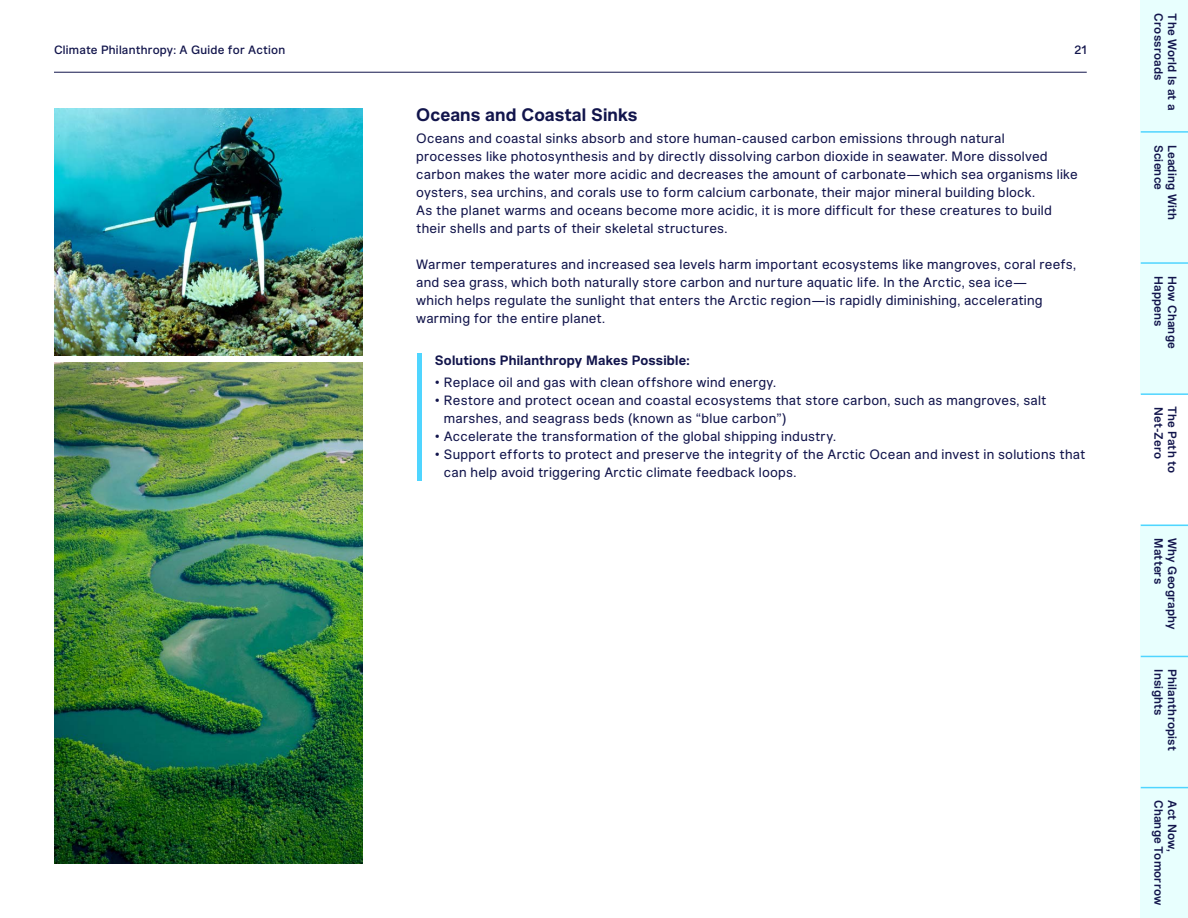
<style>
.page{position:relative;width:1188px;height:918px;background:#fff}
.page>*{position:absolute;margin:0;border:0;box-sizing:border-box;transform-origin:0 0}
.t1{font:700 18px "Robin Pro";letter-spacing:.005em;color:#12154c}
.t2{font:13.5px/18px "Robin Pro";letter-spacing:.015em;color:#12154c}
.t3{font:700 13.5px "Robin Pro";letter-spacing:.015em;color:#12154c}
.t4{font:600 12px "Robin Pro";letter-spacing:.02em;color:#12154c}
.t5{font:500 12px "Robin Pro";letter-spacing:.02em;color:#12154c}
</style>
<div class="page">
<hr style="left:54px;top:72px;width:1033px;height:1px;background:#12154c">
<div style="left:1141px;top:0;width:47px;height:393px;background:#e8fffe"></div>
<div style="left:1141px;top:525px;width:47px;height:393px;background:#e8fffe"></div>
<hr style="left:1141px;top:131px;width:47px;height:2px;background:#4fd5ff">
<hr style="left:1141px;top:262px;width:47px;height:2px;background:#4fd5ff">
<hr style="left:1141px;top:393px;width:47px;height:2px;background:#4fd5ff">
<hr style="left:1141px;top:525px;width:47px;height:1px;background:#4fd5ff">
<hr style="left:1141px;top:656px;width:47px;height:1px;background:#4fd5ff">
<hr style="left:1141px;top:787px;width:47px;height:1px;background:#4fd5ff">
<hr style="left:418px;top:353px;width:4px;height:128px;background:#4fd5ff">
<img style="left:54px;top:362px;width:308px;height:502px">
<img style="left:54px;top:108px;width:308px;height:248px">
<p class="t5" style="left:54px;top:42px;width:233px">Climate Philanthropy: A Guide for Action</p>
<p class="t5" style="left:1074px;top:42px;width:14px">21</p>
<h1 class="t1" style="left:416px;top:103px;width:223px">Oceans and Coastal Sinks</h1>
<p class="t2" style="left:416px;top:130px;width:663px">Oceans and coastal sinks absorb and store human-caused carbon emissions through natural<br>processes like photosynthesis and by directly dissolving carbon dioxide in seawater. More dissolved carbon makes the water more acidic and decreases the amount of carbonate—which sea organisms like oysters, sea urchins, and corals use to form calcium carbonate, their major mineral building block.<br>As the planet warms and oceans become more acidic, it is more difficult for these creatures to build their shells and parts of their skeletal structures.</p>
<p class="t2" style="left:416px;top:255px;width:661px">Warmer temperatures and increased sea levels harm important ecosystems like mangroves, coral reefs, and sea grass, which both naturally store carbon and nurture aquatic life. In the Arctic, sea ice—<br>which helps regulate the sunlight that enters the Arctic region—is rapidly diminishing, accelerating warming for the entire planet.</p>
<p class="t3" style="left:422px;top:351px;width:269px">Solutions Philanthropy Makes Possible:</p>
<p class="t2" style="left:435px;top:374px;width:343px">• Replace oil and gas with clean offshore wind energy.</p>
<p class="t2" style="left:444px;top:392px;width:604px;text-indent:-9px">• Restore and protect ocean and coastal ecosystems that store carbon, such as mangroves, salt marshes, and seagrass beds (known as “blue carbon”)</p>
<p class="t2" style="left:435px;top:428px;width:403px">• Accelerate the transformation of the global shipping industry.</p>
<p class="t2" style="left:444px;top:446px;width:643px;text-indent:-9px">• Support efforts to protect and preserve the integrity of the Arctic Ocean and invest in solutions that can help avoid triggering Arctic climate feedback loops.</p>
<p class="t4" style="left:1166px;top:13px;width:68px;rotate:90deg">Crossroads</p>
<p class="t4" style="left:1180px;top:13px;width:98px;rotate:90deg">The World Is at a</p>
<p class="t4" style="left:1166px;top:145px;width:47px;rotate:90deg">Science</p>
<p class="t4" style="left:1180px;top:145px;width:77px;rotate:90deg">Leading With</p>
<p class="t4" style="left:1166px;top:276px;width:52px;rotate:90deg">Happens</p>
<p class="t4" style="left:1180px;top:276px;width:74px;rotate:90deg">How Change</p>
<p class="t4" style="left:1166px;top:407px;width:53px;rotate:90deg">Net-Zero</p>
<p class="t4" style="left:1180px;top:406px;width:69px;rotate:90deg">The Path to</p>
<p class="t4" style="left:1166px;top:538px;width:47px;rotate:90deg">Matters</p>
<p class="t4" style="left:1180px;top:538px;width:93px;rotate:90deg">Why Geography</p>
<p class="t4" style="left:1166px;top:669px;width:48px;rotate:90deg">Insights</p>
<p class="t4" style="left:1180px;top:669px;width:83px;rotate:90deg">Philanthropist</p>
<p class="t4" style="left:1166px;top:800px;width:107px;rotate:90deg">Change Tomorrow</p>
<p class="t4" style="left:1180px;top:800px;width:53px;rotate:90deg">Act Now,</p>
</div>
